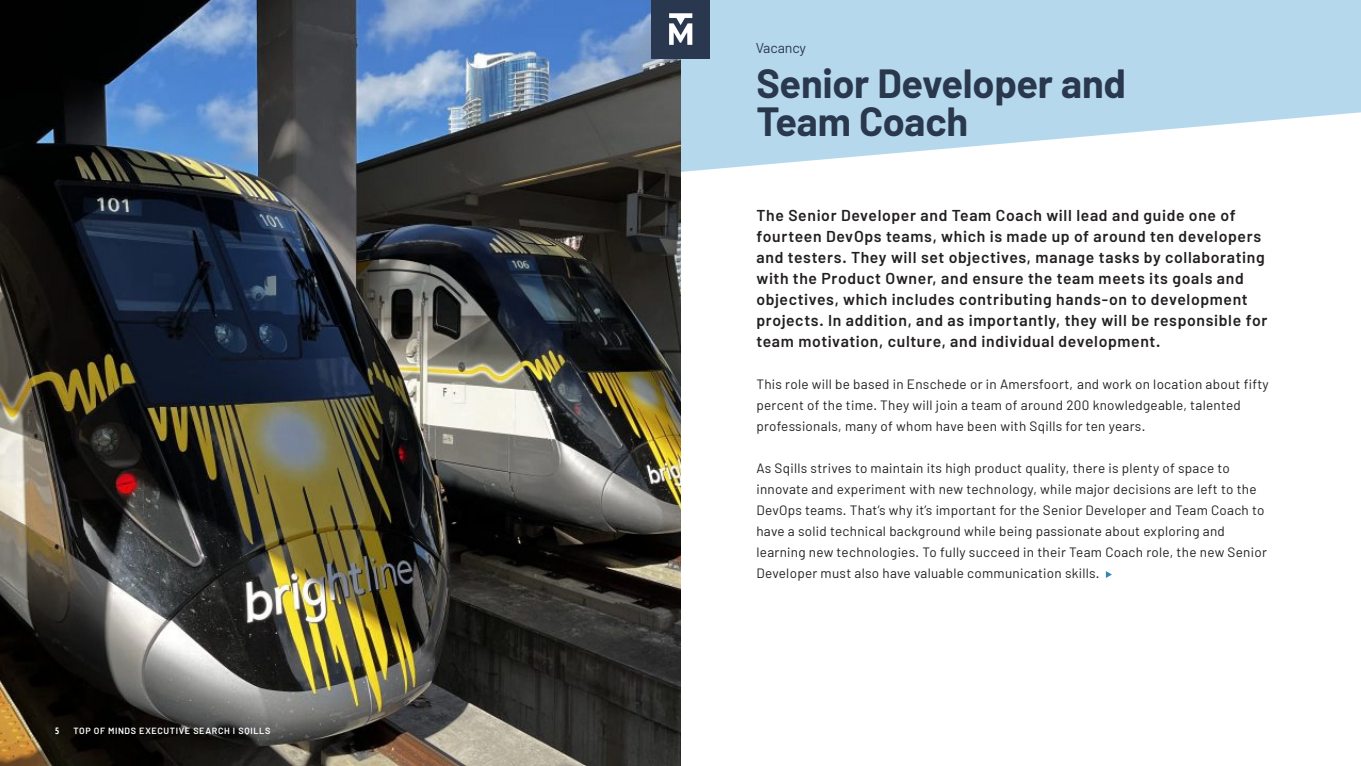
<style>
.page{position:relative;width:1361px;height:766px;background:#fff}
.page>*{position:absolute;margin:0;border:0;box-sizing:border-box;transform-origin:0 0}
.Page_header_kopie{font:700 39.75px "Barlow";letter-spacing:-.01em;color:#2a384e}
.t1{font:600 15.75px/21px "Barlow";letter-spacing:.04em;color:#231f20}
.t2{font:14.25px "Barlow";letter-spacing:-.01em;color:#2a384e}
.t3{font:13.5px/21px "Barlow";letter-spacing:.02em;color:#231f20}
.t4{font:600 9px "Barlow";letter-spacing:.07em;color:#fff}
.t5{font:700 condensed 9px "Open Sans";color:#fff}
</style>
<div class="page">
<svg style="left:680px;top:0;width:681px;height:231px;fill:#b6d8ec"></svg>
<img style="left:0;top:0;width:680px;height:765px">
<img style="left:651px;top:0;width:58px;height:58px">
<svg style="left:1106px;top:571px;width:6px;height:6px"></svg>
<p class="t5" style="left:55px;top:724px;width:6px">5</p>
<p class="t4" style="left:73px;top:725px;width:198px">TOP OF MINDS EXECUTIVE SEARCH I SQILLS</p>
<p class="t2" style="left:755px;top:39px;width:52px">Vacancy</p>
<p class="Page_header_kopie" style="left:756px;top:59px;width:371px">Senior Developer and</p>
<p class="Page_header_kopie" style="left:756px;top:97px;width:213px">Team Coach</p>
<p class="t1" style="left:756px;top:204px;width:512px">The Senior Developer and Team Coach will lead and guide one of fourteen DevOps teams, which is made up of around ten developers and testers. They will set objectives, manage tasks by collaborating with the Product Owner, and ensure the team meets its goals and objectives, which includes contributing hands-on to development projects. In addition, and as importantly, they will be responsible for team motivation, culture, and individual development.</p>
<p class="t3" style="left:756px;top:373px;width:514px">This role will be based in Enschede or in Amersfoort, and work on location about fifty percent of the time. They will join a team of around 200 knowledgeable, talented professionals, many of whom have been with Sqills for ten years.</p>
<p class="t3" style="left:756px;top:457px;width:512px">As Sqills strives to maintain its high product quality, there is plenty of space to innovate and experiment with new technology, while major decisions are left to the DevOps teams. That’s why it’s important for the Senior Developer and Team Coach to have a solid technical background while being passionate about exploring and learning new technologies. To fully succeed in their Team Coach role, the new Senior Developer must also have valuable communication skills.</p>
</div>
